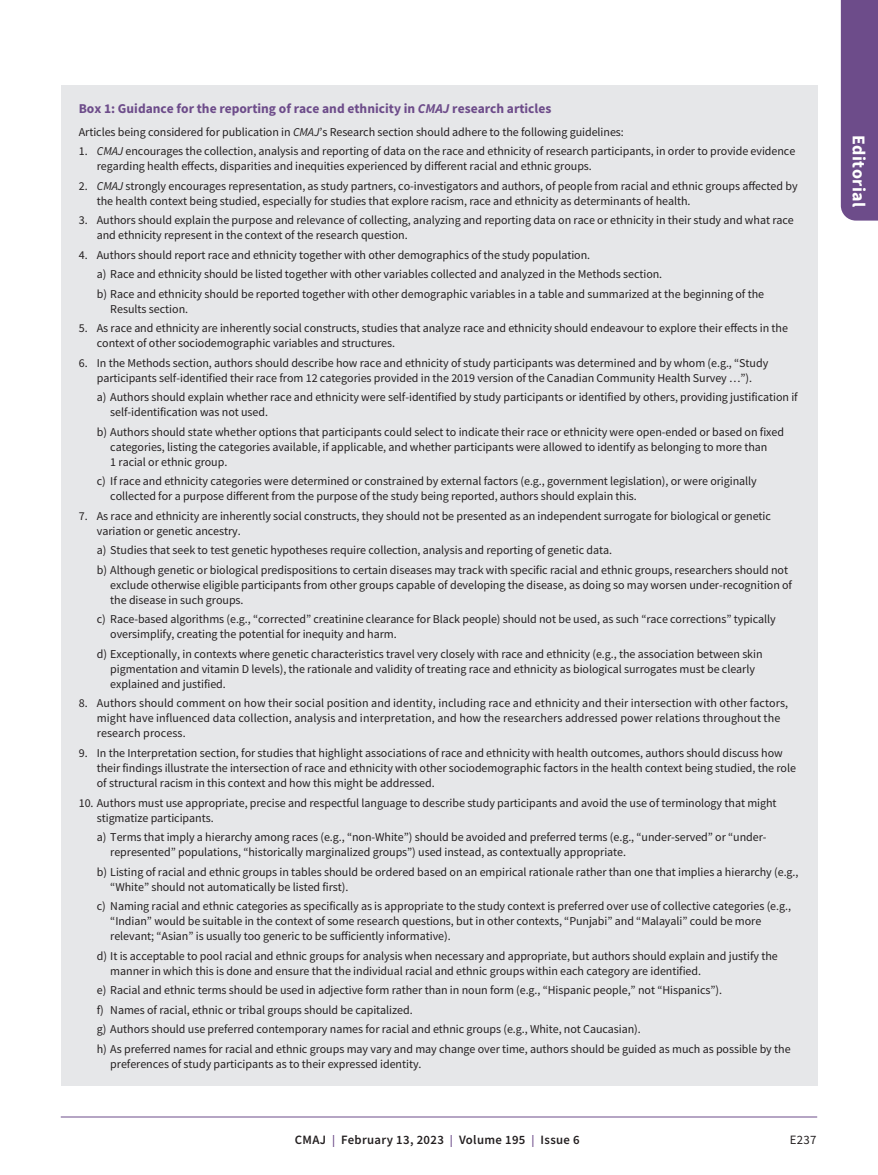
<style>
.page{position:relative;width:878px;height:1175px;background:#fff}
.page>*{position:absolute;margin:0;border:0;box-sizing:border-box;transform-origin:0 0}
.t1{font:700 18px "Source Sans Pro";letter-spacing:.025em;color:#fff}
.t2{font:700 13.5px "Source Sans Pro";color:#6d4c8a}
.t3{font:600 12.75px "Source Sans Pro";letter-spacing:.025em;color:#231f20}
.t4{font:12.75px "Source Sans Pro";color:#231f20}
.t5{font:12px/15px "Source Sans Pro";letter-spacing:-.005em;color:#231f20}
.s1{font-style:italic}
.s2{font-size:12px;color:#6d4c8a}
</style>
<div class="page">
<div style="left:840px;top:0;width:38px;height:220px;background:#6d4c8a"></div>
<hr style="left:61px;top:1116px;width:756px;height:1px;background:#6d4c8a">
<div style="left:61px;top:85px;width:756px;height:1000px;background:#e6e7e9"></div>
<p class="t2" style="left:79px;top:100px;width:474px">Box 1: Guidance for the reporting of race and ethnicity in <span class="s1">CMAJ</span> research articles</p>
<p class="t5" style="left:79px;top:124px;width:546px">Articles being considered for publication in <span class="s1">CMAJ</span>’s Research section should adhere to the following guidelines:</p>
<p class="t5" style="left:97px;top:144px;width:700px;text-indent:-18px">1. <span class="s1">CMAJ</span> encourages the collection, analysis and reporting of data on the race and ethnicity of research participants, in order to provide evidence regarding health effects, disparities and inequities experienced by different racial and ethnic groups.</p>
<p class="t5" style="left:97px;top:178px;width:702px;text-indent:-18px">2. <span class="s1">CMAJ</span> strongly encourages representation, as study partners, co-investigators and authors, of people from racial and ethnic groups affected by the health context being studied, especially for studies that explore racism, race and ethnicity as determinants of health.</p>
<p class="t5" style="left:97px;top:213px;width:698px;text-indent:-18px">3. Authors should explain the purpose and relevance of collecting, analyzing and reporting data on race or ethnicity in their study and what race and ethnicity represent in the context of the research question.</p>
<p class="t5" style="left:97px;top:245px;width:669px;line-height:19.5px;text-indent:-18px">4. Authors should report race and ethnicity together with other demographics of the study population.<br>a) Race and ethnicity should be listed together with other variables collected and analyzed in the Methods section.<br>b) Race and ethnicity should be reported together with other demographic variables in a table and summarized at the beginning of the</p>
<p class="t5" style="left:110px;top:301px;width:79px">Results section.</p>
<p class="t5" style="left:97px;top:321px;width:692px;text-indent:-18px">5. As race and ethnicity are inherently social constructs, studies that analyze race and ethnicity should endeavour to explore their effects in the context of other sociodemographic variables and structures.</p>
<p class="t5" style="left:79px;top:355px;width:691px;text-align:center">6. In the Methods section, authors should describe how race and ethnicity of study participants was determined and by whom (e.g., “Study participants self-identified their race from 12 categories provided in the 2019 version of the Canadian Community Health Survey …”).</p>
<p class="t5" style="left:110px;top:390px;width:689px;text-indent:-14px">a) Authors should explain whether race and ethnicity were self-identified by study participants or identified by others, providing justification if self-identification was not used.</p>
<p class="t5" style="left:110px;top:424px;width:675px;text-indent:-14px">b) Authors should state whether options that participants could select to indicate their race or ethnicity were open-ended or based on fixed categories, listing the categories available, if applicable, and whether participants were allowed to identify as belonging to more than<br>1 racial or ethnic group.</p>
<p class="t5" style="left:110px;top:474px;width:648px;text-indent:-14px">c) If race and ethnicity categories were determined or constrained by external factors (e.g., government legislation), or were originally collected for a purpose different from the purpose of the study being reported, authors should explain this.</p>
<p class="t5" style="left:97px;top:508px;width:675px;text-indent:-18px">7. As race and ethnicity are inherently social constructs, they should not be presented as an independent surrogate for biological or genetic variation or genetic ancestry.</p>
<p class="t5" style="left:97px;top:540px;width:692px;line-height:19.5px">a) Studies that seek to test genetic hypotheses require collection, analysis and reporting of genetic data.<br>b) Although genetic or biological predispositions to certain diseases may track with specific racial and ethnic groups, researchers should not</p>
<p class="t5" style="left:110px;top:577px;width:683px">exclude otherwise eligible participants from other groups capable of developing the disease, as doing so may worsen under-recognition of the disease in such groups.</p>
<p class="t5" style="left:110px;top:612px;width:667px;text-indent:-14px">c) Race-based algorithms (e.g., “corrected” creatinine clearance for Black people) should not be used, as such “race corrections” typically oversimplify, creating the potential for inequity and harm.</p>
<p class="t5" style="left:110px;top:646px;width:653px;text-indent:-14px">d) Exceptionally, in contexts where genetic characteristics travel very closely with race and ethnicity (e.g., the association between skin pigmentation and vitamin D levels), the rationale and validity of treating race and ethnicity as biological surrogates must be clearly explained and justified.</p>
<p class="t5" style="left:97px;top:696px;width:692px;text-indent:-18px">8. Authors should comment on how their social position and identity, including race and ethnicity and their intersection with other factors, might have influenced data collection, analysis and interpretation, and how the researchers addressed power relations throughout the research process.</p>
<p class="t5" style="left:97px;top:745px;width:700px;text-indent:-18px">9. In the Interpretation section, for studies that highlight associations of race and ethnicity with health outcomes, authors should discuss how their findings illustrate the intersection of race and ethnicity with other sociodemographic factors in the health context being studied, the role of structural racism in this context and how this might be addressed.</p>
<p class="t5" style="left:97px;top:795px;width:681px;text-indent:-18px">10. Authors must use appropriate, precise and respectful language to describe study participants and avoid the use of terminology that might stigmatize participants.</p>
<p class="t5" style="left:110px;top:829px;width:657px;text-indent:-14px">a) Terms that imply a hierarchy among races (e.g., “non-White”) should be avoided and preferred terms (e.g., “under-served” or “under&shy;represented” populations, “historically marginalized groups”) used instead, as contextually appropriate.</p>
<p class="t5" style="left:110px;top:864px;width:689px;text-indent:-14px">b) Listing of racial and ethnic groups in tables should be ordered based on an empirical rationale rather than one that implies a hierarchy (e.g., “White” should not automatically be listed first).</p>
<p class="t5" style="left:110px;top:898px;width:682px;text-indent:-14px">c) Naming racial and ethnic categories as specifically as is appropriate to the study context is preferred over use of collective categories (e.g., “Indian” would be suitable in the context of some research questions, but in other contexts, “Punjabi” and “Malayali” could be more relevant; “Asian” is usually too generic to be sufficiently informative).</p>
<p class="t5" style="left:110px;top:948px;width:669px;text-indent:-14px">d) It is acceptable to pool racial and ethnic groups for analysis when necessary and appropriate, but authors should explain and justify the manner in which this is done and ensure that the individual racial and ethnic groups within each category are identified.</p>
<p class="t5" style="left:97px;top:980px;width:695px;line-height:19.5px">e) Racial and ethnic terms should be used in adjective form rather than in noun form (e.g., “Hispanic people,” not “Hispanics”).<br>f) Names of racial, ethnic or tribal groups should be capitalized.<br>g) Authors should use preferred contemporary names for racial and ethnic groups (e.g., White, not Caucasian).<br>h) As preferred names for racial and ethnic groups may vary and may change over time, authors should be guided as much as possible by the</p>
<p class="t5" style="left:110px;top:1056px;width:313px">preferences of study participants as to their expressed identity.</p>
<p class="t3" style="left:295px;top:1131px;width:286px">CMAJ <span class="s2">|</span> February 13, 2023 <span class="s2">|</span> Volume 195 <span class="s2">|</span> Issue 6</p>
<p class="t4" style="left:789px;top:1132px;width:28px">E237</p>
<h1 class="t1" style="left:871px;top:135px;width:74px;rotate:90deg">Editorial</h1>
</div>
